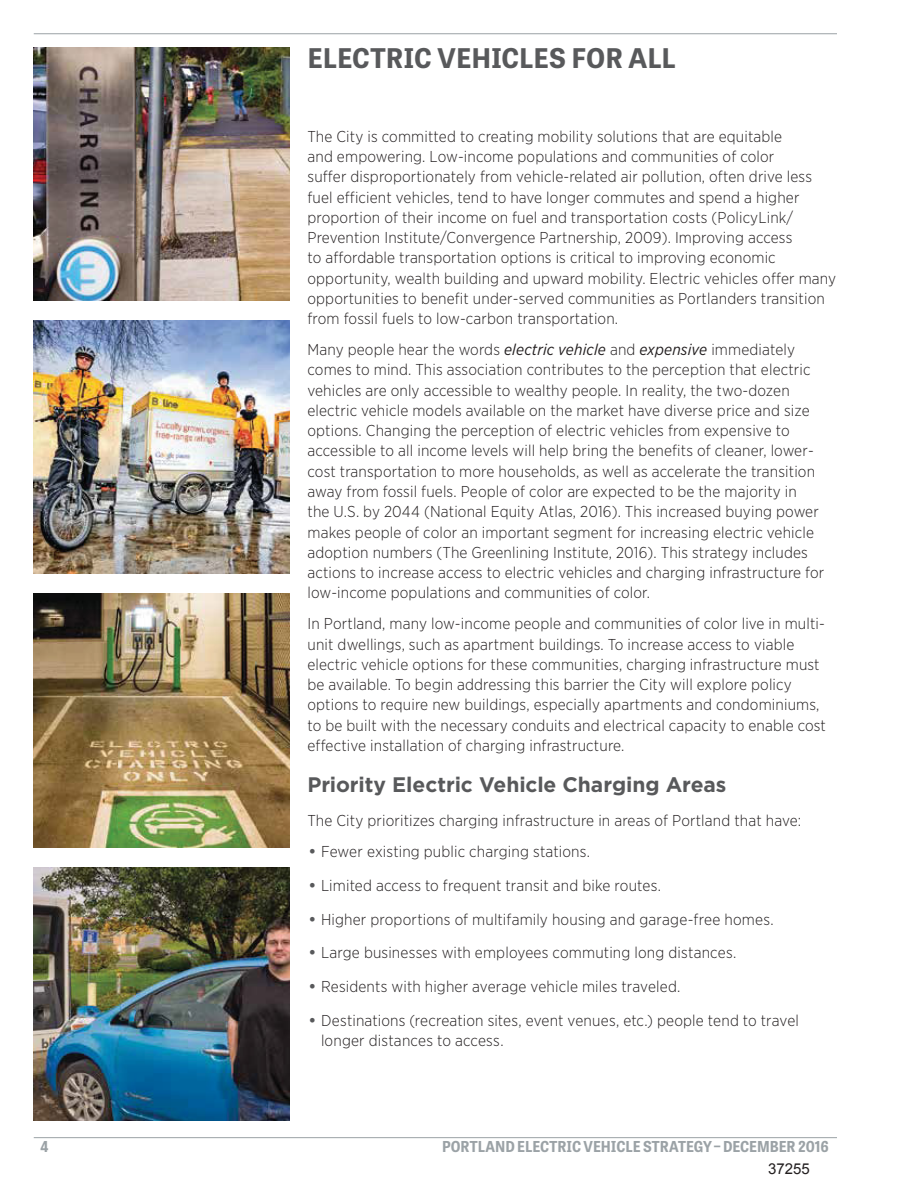
<style>
.page{position:relative;width:918px;height:1188px;background:#fff}
.page>*{position:absolute;margin:0;border:0;box-sizing:border-box;transform-origin:0 0}
.t1{font:700 27px "Tablet Gothic";letter-spacing:-.005em;color:#58595b}
.t2{font:700 21px "Gotham";letter-spacing:-.005em;color:#58595b}
.t3{font:300 15.75px/20.2px "Gotham Narrow";letter-spacing:.01em;color:#231f20}
.t4{font:700 15px "Tablet Gothic Narrow";letter-spacing:-.005em;color:#9ba2a6}
.t5{font:15px "Arial";color:#231f20}
.s1{font-weight:400;font-style:italic}
</style>
<div class="page">
<hr style="left:34px;top:1137px;width:803px;height:1px;background:#9ba2a6">
<hr style="left:34px;top:33px;width:803px;height:1px;background:#9ba2a6">
<img style="left:34px;top:47px;width:256px;height:253px">
<img style="left:34px;top:321px;width:256px;height:253px">
<img style="left:34px;top:594px;width:256px;height:253px">
<img style="left:34px;top:867px;width:256px;height:254px">
<h1 class="t1" style="left:308px;top:48px;width:370px">ELECTRIC VEHICLES FOR ALL</h1>
<p class="t3" style="left:308px;top:127px;width:530px">The City is committed to creating mobility solutions that are equitable<br>and empowering. Low-income populations and communities of color<br>suffer disproportionately from vehicle-related air pollution, often drive less fuel efficient vehicles, tend to have longer commutes and spend a higher proportion of their income on fuel and transportation costs (PolicyLink/ Prevention Institute/Convergence Partnership, 2009). Improving access<br>to affordable transportation options is critical to improving economic opportunity, wealth building and upward mobility. Electric vehicles offer many opportunities to benefit under-served communities as Portlanders transition from fossil fuels to low-carbon transportation.</p>
<p class="t3" style="left:308px;top:340px;width:518px">Many people hear the words <span class="s1">electric vehicle</span> and <span class="s1">expensive</span> immediately comes to mind. This association contributes to the perception that electric vehicles are only accessible to wealthy people. In reality, the two-dozen electric vehicle models available on the market have diverse price and size options. Changing the perception of electric vehicles from expensive to accessible to all income levels will help bring the benefits of cleaner, lower&shy;cost transportation to more households, as well as accelerate the transition away from fossil fuels. People of color are expected to be the majority in<br>the U.S. by 2044 (National Equity Atlas, 2016). This increased buying power makes people of color an important segment for increasing electric vehicle adoption numbers (The Greenlining Institute, 2016). This strategy includes actions to increase access to electric vehicles and charging infrastructure for low-income populations and communities of color.</p>
<p class="t3" style="left:308px;top:614px;width:520px">In Portland, many low-income people and communities of color live in multi&shy;unit dwellings, such as apartment buildings. To increase access to viable electric vehicle options for these communities, charging infrastructure must be available. To begin addressing this barrier the City will explore policy options to require new buildings, especially apartments and condominiums, to be built with the necessary conduits and electrical capacity to enable cost effective installation of charging infrastructure.</p>
<h2 class="t2" style="left:308px;top:777px;width:421px">Priority Electric Vehicle Charging Areas</h2>
<p class="t3" style="left:321px;top:806px;width:482px;line-height:31px;text-indent:-14px">The City prioritizes charging infrastructure in areas of Portland that have:<br>Fewer existing public charging stations.</p>
<p class="t3" style="left:321px;top:869px;width:480px;line-height:33.8px">Limited access to frequent transit and bike routes.<br>Higher proportions of multifamily housing and garage-free homes.<br>Large businesses with employees commuting long distances.<br>Residents with higher average vehicle miles traveled.<br>Destinations (recreation sites, event venues, etc.) people tend to travel</p>
<p class="t3" style="left:321px;top:1031px;width:184px">longer distances to access.</p>
<p class="t4" style="left:41px;top:1141px;width:9px">4</p>
<p class="t4" style="left:442px;top:1141px;width:388px">PORTLAND ELECTRIC VEHICLE STRATEGY – DECEMBER 2016</p>
<p class="t5" style="left:768px;top:1161px;width:43px">37255</p>
</div>
